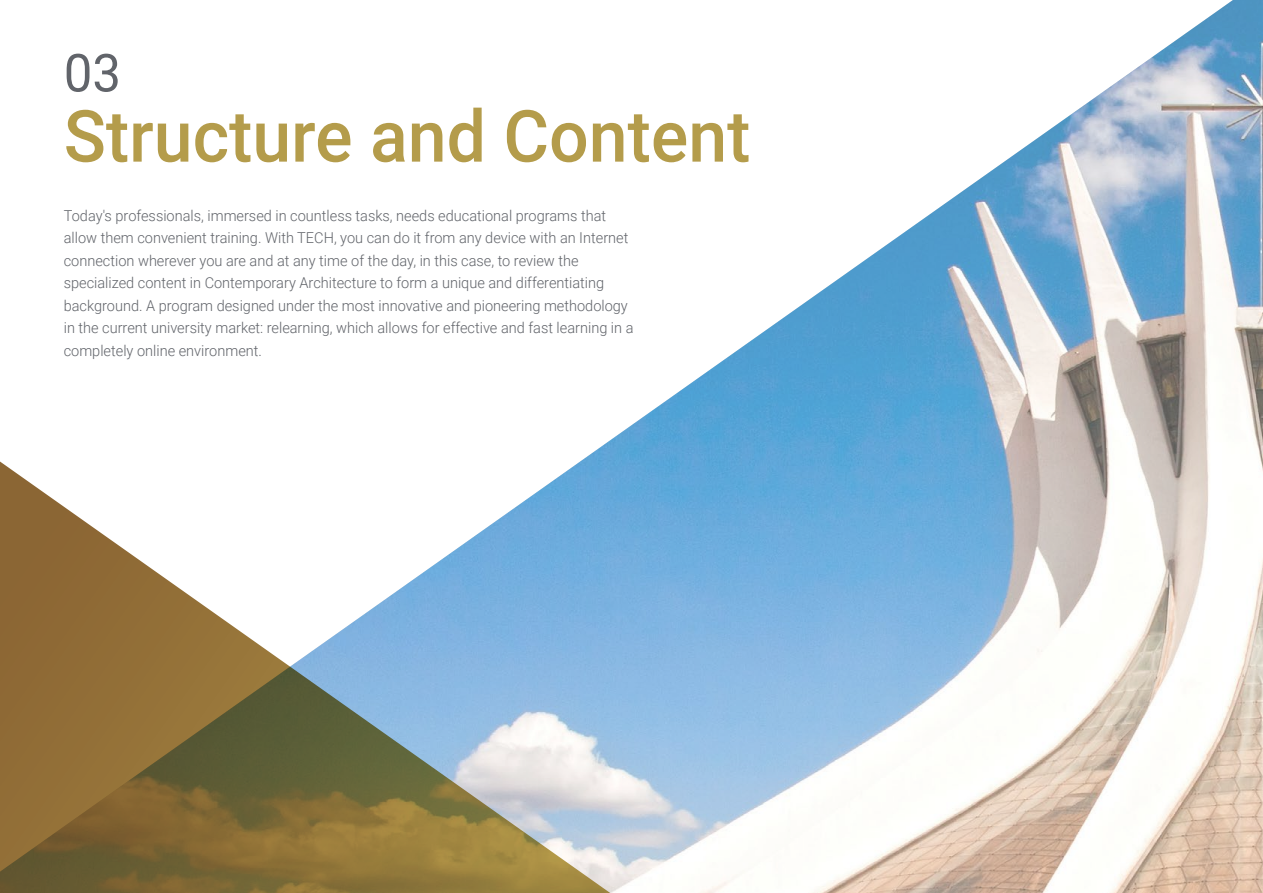
<style>
.page{position:relative;width:1263px;height:893px;background:#fff}
.page>*{position:absolute;margin:0;border:0;box-sizing:border-box;transform-origin:0 0}
.t1{font:500 72px "Roboto";color:#b49c4b}
.t2{font:52.5px "Roboto";color:#61646a}
.t3{font:300 15px/22.5px "Roboto";color:#61646a}
</style>
<div class="page">
<img style="left:602px;top:0;width:661px;height:893px">
<svg style="left:0;top:446px;width:640px;height:447px"></svg>
<h2 class="t2" style="left:64px;top:36px;width:59px">03</h2>
<h1 class="t1" style="left:64px;top:86px;width:688px">Structure and Content</h1>
<p class="t3" style="left:64px;top:204px;width:571px">Today's professionals, immersed in countless tasks, needs educational programs that allow them convenient training. With TECH, you can do it from any device with an Internet connection wherever you are and at any time of the day, in this case, to review the specialized content in Contemporary Architecture to form a unique and differentiating background. A program designed under the most innovative and pioneering methodology in the current university market: relearning, which allows for effective and fast learning in a completely online environment.</p>
</div>
